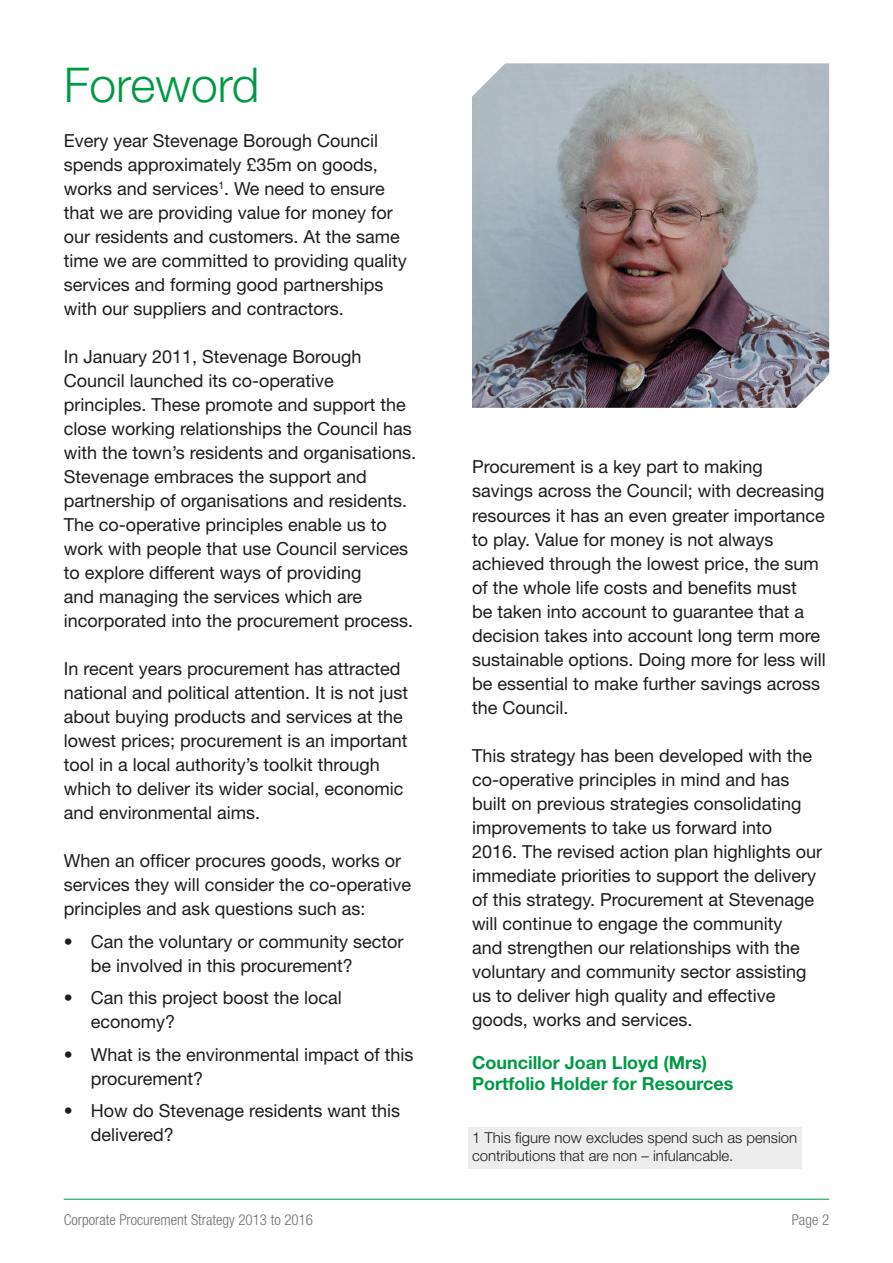
<style>
.page{position:relative;width:893px;height:1263px;background:#fff}
.page>*{position:absolute;margin:0;border:0;box-sizing:border-box;transform-origin:0 0}
.t1{font:300 48px "Helvetica Neue";color:#009a45}
.t2{font:18px/24px "Helvetica Neue";color:#1d1d1b}
.t3{font:700 18px "Helvetica Neue";color:#009a45}
.t4{font:300 15px/18px "Helvetica Neue";color:#1d1d1b}
.t5{font:300 condensed 15px "Helvetica Neue";color:#70706f}
</style>
<div class="page">
<hr style="left:64px;top:1199px;width:765px;height:1px;background:#009a45">
<div style="left:468px;top:1127px;width:334px;height:41px;background:#ededed"></div>
<img style="left:472px;top:63px;width:357px;height:345px">
<p class="t1" style="left:64px;top:55px;width:197px">Foreword</p>
<p class="t2" style="left:64px;top:129px;width:345px">Every year Stevenage Borough Council spends approximately £35m on goods, works and services<sup>1</sup>. We need to ensure that we are providing value for money for our residents and customers. At the same time we are committed to providing quality services and forming good partnerships with our suppliers and contractors.</p>
<p class="t2" style="left:64px;top:345px;width:354px">In January 2011, Stevenage Borough Council launched its co-operative principles. These promote and support the close working relationships the Council has with the town’s residents and organisations.<br>Stevenage embraces the support and partnership of organisations and residents.<br>The co-operative principles enable us to work with people that use Council services to explore different ways of providing<br>and managing the services which are incorporated into the procurement process.</p>
<p class="t2" style="left:64px;top:657px;width:346px">In recent years procurement has attracted national and political attention. It is not just about buying products and services at the lowest prices; procurement is an important tool in a local authority’s toolkit through which to deliver its wider social, economic and environmental aims.</p>
<p class="t2" style="left:64px;top:849px;width:349px">When an officer procures goods, works or services they will consider the co-operative principles and ask questions such as:</p>
<p class="t2" style="left:91px;top:929px;width:314px;text-indent:-27px">• Can the voluntary or community sector be involved in this procurement?</p>
<p class="t2" style="left:91px;top:986px;width:253px;text-indent:-27px">• Can this project boost the local economy?</p>
<p class="t2" style="left:91px;top:1042px;width:324px;text-indent:-27px">• What is the environmental impact of this procurement?</p>
<p class="t2" style="left:91px;top:1099px;width:311px;text-indent:-27px">• How do Stevenage residents want this delivered?</p>
<p class="t2" style="left:472px;top:455px;width:355px">Procurement is a key part to making savings across the Council; with decreasing resources it has an even greater importance to play. Value for money is not always achieved through the lowest price, the sum of the whole life costs and benefits must<br>be taken into account to guarantee that a decision takes into account long term more sustainable options. Doing more for less will be essential to make further savings across the Council.</p>
<p class="t2" style="left:472px;top:743px;width:352px">This strategy has been developed with the co-operative principles in mind and has built on previous strategies consolidating improvements to take us forward into<br>2016. The revised action plan highlights our immediate priorities to support the delivery of this strategy. Procurement at Stevenage will continue to engage the community<br>and strengthen our relationships with the voluntary and community sector assisting us to deliver high quality and effective goods, works and services.</p>
<p class="t3" style="left:472px;top:1051px;width:237px">Councillor Joan Lloyd (Mrs)</p>
<p class="t3" style="left:472px;top:1073px;width:263px">Portfolio Holder for Resources</p>
<p class="t4" style="left:472px;top:1128px;width:327px">1 This figure now excludes spend such as pension contributions that are non – infulancable.</p>
<p class="t5" style="left:64px;top:1211px;width:251px">Corporate Procurement Strategy 2013 to 2016</p>
<p class="t5" style="left:792px;top:1211px;width:39px">Page 2</p>
</div>
